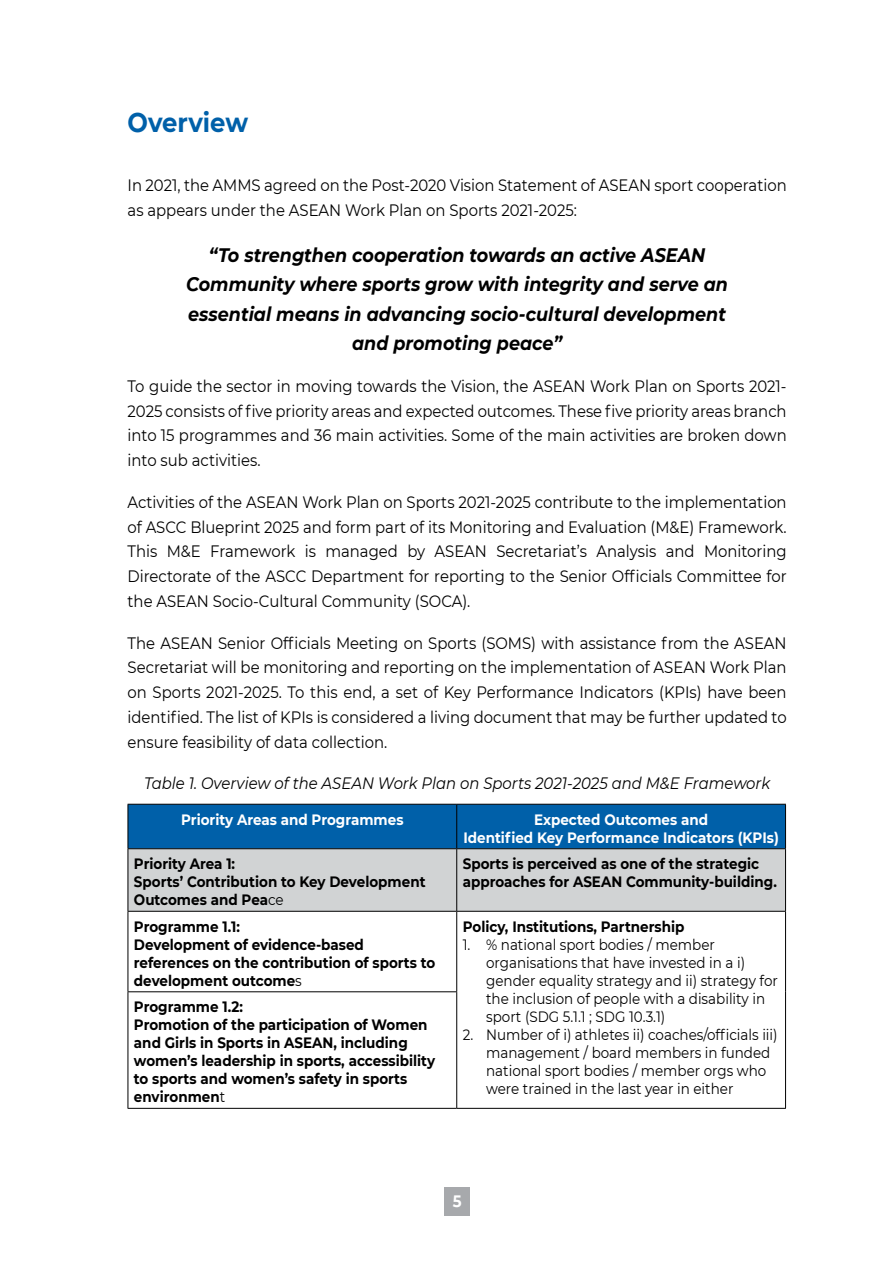
<style>
.page{position:relative;width:893px;height:1263px;background:#fff}
.page>*{position:absolute;margin:0;border:0;box-sizing:border-box;transform-origin:0 0}
.t1{font:700 27px "Montserrat";color:#0060a9;scale:.9 1}
.t2{font:italic 700 19.5px/29.2px "Montserrat";color:#000;text-align:center;scale:.9 1}
.t3{font:16.5px/24.8px "Montserrat";color:#000;text-align:justify;scale:.9 1}
.t4{font:italic 16.5px "Montserrat";color:#000;scale:.9 1}
.t5{font:700 16.5px "Montserrat";color:#fff;scale:.9 1}
.t6{font:700 15px/18px "Montserrat";color:#000;scale:.9 1}
.t7{font:15px/18px "Montserrat";color:#000;scale:.9 1}
.t8{font:700 15px/18px "Montserrat";color:#fff;text-align:center;scale:.9 1}
.s1{font-weight:400}
</style>
<div class="page">
<div style="left:444px;top:1187px;width:26px;height:28px;background:#a7a9ac"></div>
<svg style="left:129px;top:805px;width:656px;height:106px;background:#7aa2c1"></svg>
<hr style="left:128px;top:804px;width:329px;height:1px;background:#000">
<hr style="left:128px;top:804px;width:1px;height:44px;background:#000">
<hr style="left:457px;top:804px;width:329px;height:1px;background:#000">
<hr style="left:456px;top:804px;width:1px;height:44px;background:#000">
<hr style="left:785px;top:804px;width:1px;height:44px;background:#000">
<hr style="left:128px;top:848px;width:329px;height:1px;background:#000">
<hr style="left:457px;top:848px;width:329px;height:1px;background:#000">
<hr style="left:128px;top:849px;width:1px;height:62px;background:#000">
<hr style="left:456px;top:849px;width:1px;height:62px;background:#000">
<hr style="left:785px;top:849px;width:1px;height:62px;background:#000">
<hr style="left:128px;top:911px;width:329px;height:1px;background:#000">
<hr style="left:128px;top:912px;width:1px;height:79px;background:#000">
<hr style="left:457px;top:911px;width:329px;height:1px;background:#000">
<hr style="left:456px;top:912px;width:1px;height:79px;background:#000">
<hr style="left:785px;top:912px;width:1px;height:80px;background:#000">
<hr style="left:785px;top:992px;width:1px;height:116px;background:#000">
<hr style="left:128px;top:991px;width:329px;height:1px;background:#000">
<hr style="left:128px;top:992px;width:1px;height:116px;background:#000">
<hr style="left:456px;top:992px;width:1px;height:116px;background:#000">
<hr style="left:128px;top:1108px;width:329px;height:1px;background:#000">
<hr style="left:457px;top:1108px;width:329px;height:1px;background:#000">
<h1 class="t1" style="left:128px;top:103px;width:135px">Overview</h1>
<p class="t3" style="left:128px;top:172px;width:734px">In 2021, the AMMS agreed on the Post-2020 Vision Statement of ASEAN sport cooperation as appears under the ASEAN Work Plan on Sports 2021-2025:</p>
<p class="t2" style="left:186px;top:240px;width:603px">“To strengthen cooperation towards an active ASEAN Community where sports grow with integrity and serve an essential means in advancing socio-cultural development and promoting peace”</p>
<p class="t3" style="left:128px;top:373px;width:734px">To guide the sector in moving towards the Vision, the ASEAN Work Plan on Sports 2021- 2025 consists of five priority areas and expected outcomes. These five priority areas branch into 15 programmes and 36 main activities. Some of the main activities are broken down into sub activities.</p>
<p class="t3" style="left:128px;top:489px;width:734px">Activities of the ASEAN Work Plan on Sports 2021-2025 contribute to the implementation of ASCC Blueprint 2025 and form part of its Monitoring and Evaluation (M&amp;E) Framework.<br>This M&amp;E Framework is managed by ASEAN Secretariat’s Analysis and Monitoring Directorate of the ASCC Department for reporting to the Senior Officials Committee for the ASEAN Socio-Cultural Community (SOCA).</p>
<p class="t3" style="left:128px;top:630px;width:734px">The ASEAN Senior Officials Meeting on Sports (SOMS) with assistance from the ASEAN Secretariat will be monitoring and reporting on the implementation of ASEAN Work Plan on Sports 2021-2025. To this end, a set of Key Performance Indicators (KPIs) have been identified. The list of KPIs is considered a living document that may be further updated to ensure feasibility of data collection.</p>
<p class="t4" style="left:144px;top:772px;width:697px">Table 1. Overview of the ASEAN Work Plan on Sports 2021-2025 and M&amp;E Framework</p>
<p class="t8" style="left:181px;top:810px;width:249px">Priority Areas and Programmes</p>
<p class="t8" style="left:463px;top:810px;width:352px">Expected Outcomes and<br>Identified Key Performance Indicators (KPIs)</p>
<p class="t6" style="left:134px;top:854px;width:325px">Priority Area 1:<br>Sports’ Contribution to Key Development<br>Outcomes and Pea<span class="s1">ce</span></p>
<p class="t6" style="left:463px;top:854px;width:351px">Sports is perceived as one of the strategic approaches for ASEAN Community-building.</p>
<p class="t6" style="left:134px;top:917px;width:336px">Programme 1.1:<br>Development of evidence-based references on the contribution of sports to development outcome<span class="s1">s</span></p>
<p class="t6" style="left:463px;top:917px;width:248px">Policy, Institutions, Partnership</p>
<p class="t7" style="left:486px;top:935px;width:326px;text-indent:-23px">1. % national sport bodies / member organisations that have invested in a i) gender equality strategy and ii) strategy for the inclusion of people with a disability in sport (SDG 5.1.1 ; SDG 10.3.1)</p>
<p class="t7" style="left:486px;top:1025px;width:325px;text-indent:-23px">2. Number of i) athletes ii) coaches/officials iii) management / board members in funded national sport bodies / member orgs who were trained in the last year in either</p>
<p class="t6" style="left:134px;top:997px;width:336px">Programme 1.2:<br>Promotion of the participation of Women and Girls in Sports in ASEAN, including women’s leadership in sports, accessibility to sports and women’s safety in sports environmen<span class="s1">t</span></p>
<p class="t5" style="left:453px;top:1189px;width:11px">5</p>
</div>
